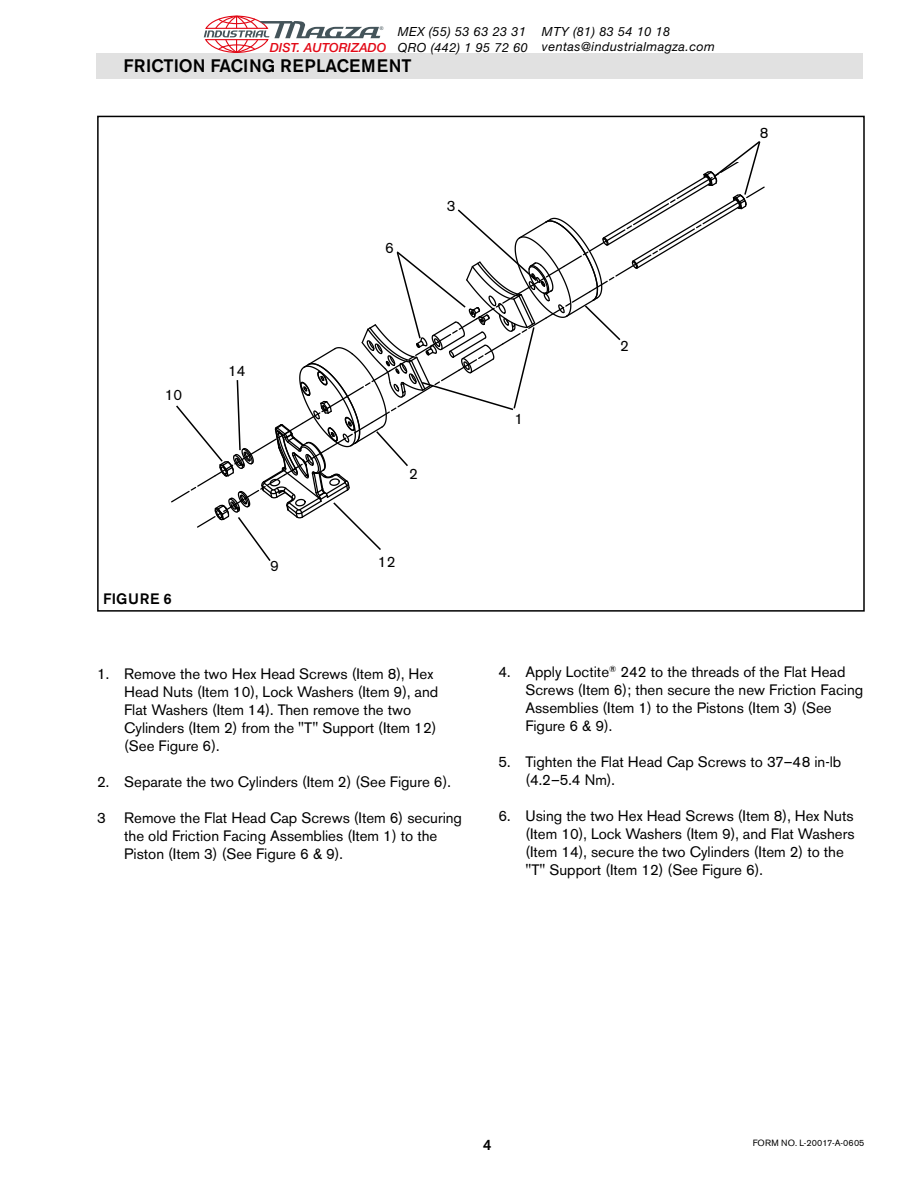
<style>
.page{position:relative;width:918px;height:1188px;background:#fff}
.page>*{position:absolute;margin:0;border:0;box-sizing:border-box;transform-origin:0 0}
.t1{font:500 18px "Akzidenz Grotesk BE";color:#000}
.t2{font:15px/18px "Akzidenz Grotesk BE";color:#000}
.t3{font:500 15px "Akzidenz Grotesk BE";letter-spacing:.04em;color:#000}
.t4{font:italic 12.6px/15.6px "Helvetica Neue";letter-spacing:.035em;color:#000}
.t5{font:italic 500 12.6px "Helvetica Neue";color:#e20916}
.t6{font:9px "Akzidenz Grotesk BE";color:#000}
.t7{font:4.95px "Arial";color:#44545a}
</style>
<div class="page">
<div style="left:96px;top:53px;width:767px;height:25px;background:#e1e1e1"></div>
<svg style="left:172px;top:141px;width:593px;height:420px"></svg>
<svg style="left:204px;top:15px;width:176px;height:38px"></svg>
<p class="t7" style="left:380px;top:25px;width:5px">®</p>
<p class="t5" style="left:270px;top:42px;width:118px">DIST. AUTORIZADO</p>
<p class="t4" style="left:398px;top:24px;width:132px">MEX (55) 53 63 23 31<br>QRO (442) 1 95 72 60</p>
<p class="t4" style="left:542px;top:25px;width:174px">MTY (81) 83 54 10 18 ventas@industrialmagza.com</p>
<p class="t1" style="left:123px;top:55px;width:290px">FRICTION FACING REPLACEMENT</p>
<p class="t2" style="left:165px;top:386px;width:19px">10</p>
<p class="t2" style="left:228px;top:361px;width:19px">14</p>
<p class="t3" style="left:103px;top:590px;width:70px">FIGURE 6</p>
<p class="t2" style="left:270px;top:556px;width:10px">9</p>
<p class="t2" style="left:385px;top:239px;width:10px">6</p>
<p class="t2" style="left:447px;top:197px;width:10px">3</p>
<p class="t2" style="left:409px;top:465px;width:10px">2</p>
<p class="t2" style="left:378px;top:552px;width:19px">12</p>
<p class="t2" style="left:124px;top:665px;width:316px;text-indent:-27px">1. Remove the two Hex Head Screws (Item 8), Hex Head Nuts (Item 10), Lock Washers (Item 9), and Flat Washers (Item 14). Then remove the two Cylinders (Item 2) from the "T" Support (Item 12) (See Figure 6).</p>
<p class="t2" style="left:97px;top:773px;width:355px">2. Separate the two Cylinders (Item 2) (See Figure 6).</p>
<p class="t2" style="left:124px;top:809px;width:339px;text-indent:-27px">3 Remove the Flat Head Cap Screws (Item 6) securing the old Friction Facing Assemblies (Item 1) to the<br>Piston (Item 3) (See Figure 6 &amp; 9).</p>
<p class="t2" style="left:514px;top:410px;width:10px">1</p>
<p class="t2" style="left:620px;top:337px;width:10px">2</p>
<p class="t2" style="left:760px;top:124px;width:10px">8</p>
<p class="t2" style="left:525px;top:663px;width:339px;text-indent:-27px">4. Apply Loctite<sup>®</sup> 242 to the threads of the Flat Head Screws (Item 6); then secure the new Friction Facing Assemblies (Item 1) to the Pistons (Item 3) (See Figure 6 &amp; 9).</p>
<p class="t2" style="left:525px;top:753px;width:317px;text-indent:-27px">5. Tighten the Flat Head Cap Screws to 37–48 in-lb (4.2–5.4 Nm).</p>
<p class="t2" style="left:525px;top:807px;width:331px;text-indent:-27px">6. Using the two Hex Head Screws (Item 8), Hex Nuts (Item 10), Lock Washers (Item 9), and Flat Washers (Item 14), secure the two Cylinders (Item 2) to the "T" Support (Item 12) (See Figure 6).</p>
<p class="t3" style="left:483px;top:1136px;width:10px">4</p>
<p class="t6" style="left:753px;top:1138px;width:113px">FORM NO. L-20017-A-0605</p>
</div>
